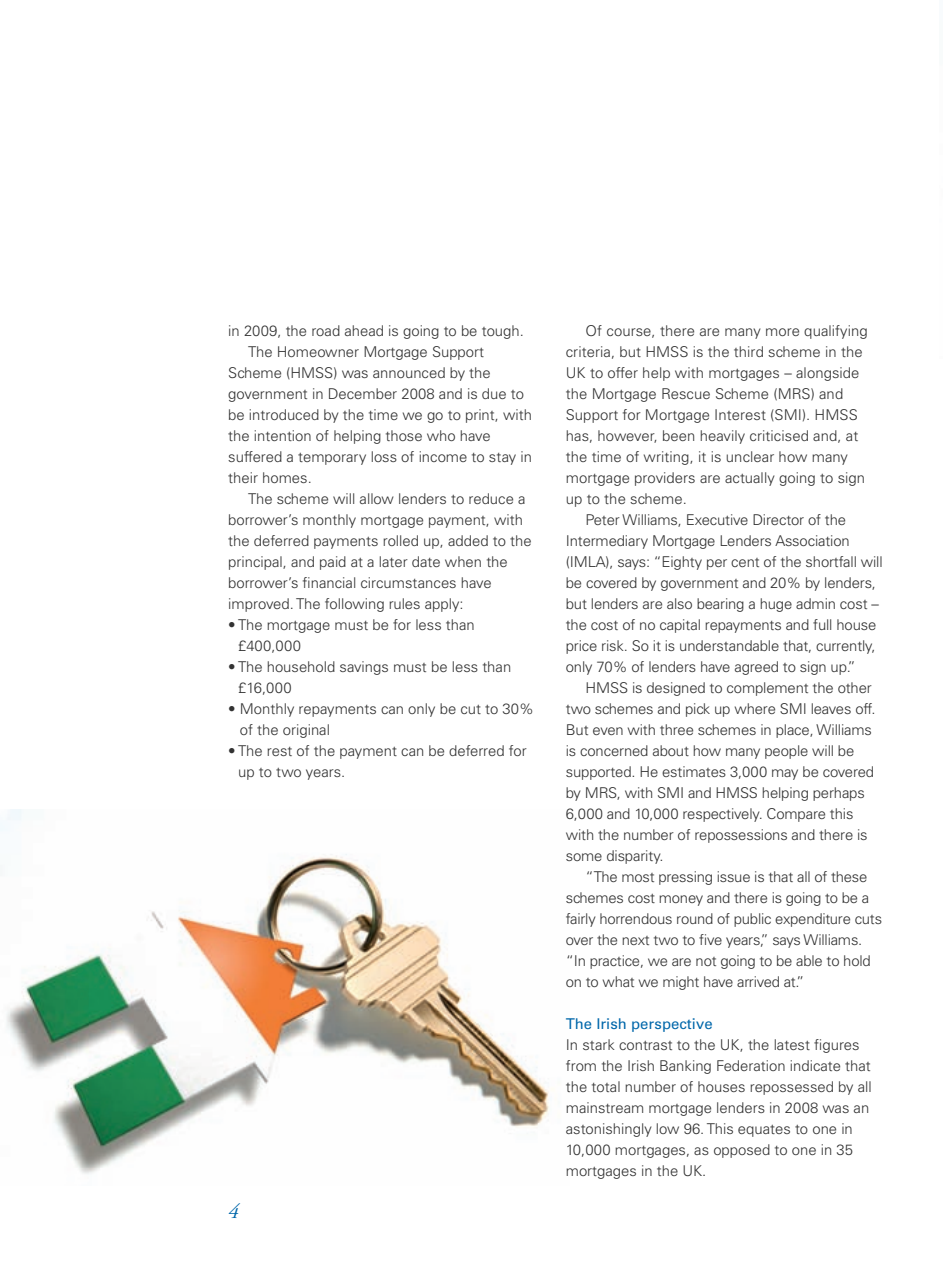
<style>
.page{position:relative;width:943px;height:1265px;background:#fff}
.page>*{position:absolute;margin:0;border:0;box-sizing:border-box;transform-origin:0 0}
.t1{font:italic 21px "Adobe Garamond Pro";color:#0067aa}
.t2{font:300 14.88px/21px "Univers";color:#333}
.t3{font:14.88px "Univers";color:#0067aa}
</style>
<div class="page">
<img style="left:0;top:810px;width:549px;height:364px">
<p class="t2" style="left:228px;top:322px;width:297px">in 2009, the road ahead is going to be tough.</p>
<p class="t2" style="left:248px;top:343px;width:237px">The Homeowner Mortgage Support</p>
<p class="t2" style="left:228px;top:364px;width:264px">Scheme (HMSS) was announced by the</p>
<p class="t2" style="left:228px;top:385px;width:297px">government in December 2008 and is due to</p>
<p class="t2" style="left:228px;top:406px;width:305px">be introduced by the time we go to print, with</p>
<p class="t2" style="left:228px;top:427px;width:264px">the intention of helping those who have</p>
<p class="t2" style="left:228px;top:448px;width:305px">suffered a temporary loss of income to stay in</p>
<p class="t2" style="left:228px;top:469px;width:85px">their homes.</p>
<p class="t2" style="left:248px;top:490px;width:279px">The scheme will allow lenders to reduce a</p>
<p class="t2" style="left:228px;top:511px;width:296px">borrower’s monthly mortgage payment, with</p>
<p class="t2" style="left:228px;top:532px;width:305px">the deferred payments rolled up, added to the</p>
<p class="t2" style="left:228px;top:553px;width:281px">principal, and paid at a later date when the</p>
<p class="t2" style="left:228px;top:574px;width:265px">borrower’s financial circumstances have</p>
<p class="t2" style="left:228px;top:595px;width:237px">improved. The following rules apply:</p>
<p class="t2" style="left:238px;top:616px;width:238px;text-indent:-10px">• The mortgage must be for less than £400,000</p>
<p class="t2" style="left:238px;top:658px;width:275px;text-indent:-10px">• The household savings must be less than £16,000</p>
<p class="t2" style="left:240px;top:700px;width:295px;text-indent:-12px">• Monthly repayments can only be cut to 30% of the original</p>
<p class="t2" style="left:238px;top:742px;width:290px;text-indent:-10px">• The rest of the payment can be deferred for up to two years.</p>
<h1 class="t1" style="left:228px;top:1198px;width:12px">4</h1>
<p class="t2" style="left:566px;top:322px;width:303px;text-indent:20px">Of course, there are many more qualifying criteria, but HMSS is the third scheme in the UK to offer help with mortgages – alongside the Mortgage Rescue Scheme (MRS) and Support for Mortgage Interest (SMI). HMSS has, however, been heavily criticised and, at the time of writing, it is unclear how many mortgage providers are actually going to sign up to the scheme.</p>
<p class="t2" style="left:566px;top:511px;width:318px;text-indent:20px">Peter Williams, Executive Director of the Intermediary Mortgage Lenders Association (IMLA), says: “Eighty per cent of the shortfall will be covered by government and 20% by lenders, but lenders are also bearing a huge admin cost – the cost of no capital repayments and full house price risk. So it is understandable that, currently, only 70% of lenders have agreed to sign up.”</p>
<p class="t2" style="left:566px;top:679px;width:311px;text-indent:20px">HMSS is designed to complement the other two schemes and pick up where SMI leaves off.<br>But even with three schemes in place, Williams is concerned about how many people will be supported. He estimates 3,000 may be covered by MRS, with SMI and HMSS helping perhaps 6,000 and 10,000 respectively. Compare this with the number of repossessions and there is some disparity.</p>
<p class="t2" style="left:566px;top:868px;width:318px;text-indent:20px">“The most pressing issue is that all of these schemes cost money and there is going to be a fairly horrendous round of public expenditure cuts over the next two to five years,” says Williams. “In practice, we are not going to be able to hold on to what we might have arrived at.”</p>
<p class="t3" style="left:566px;top:1018px;width:148px">The Irish perspective</p>
<p class="t2" style="left:566px;top:1036px;width:307px">In stark contrast to the UK, the latest figures from the Irish Banking Federation indicate that the total number of houses repossessed by all mainstream mortgage lenders in 2008 was an astonishingly low 96. This equates to one in 10,000 mortgages, as opposed to one in 35 mortgages in the UK.</p>
</div>
